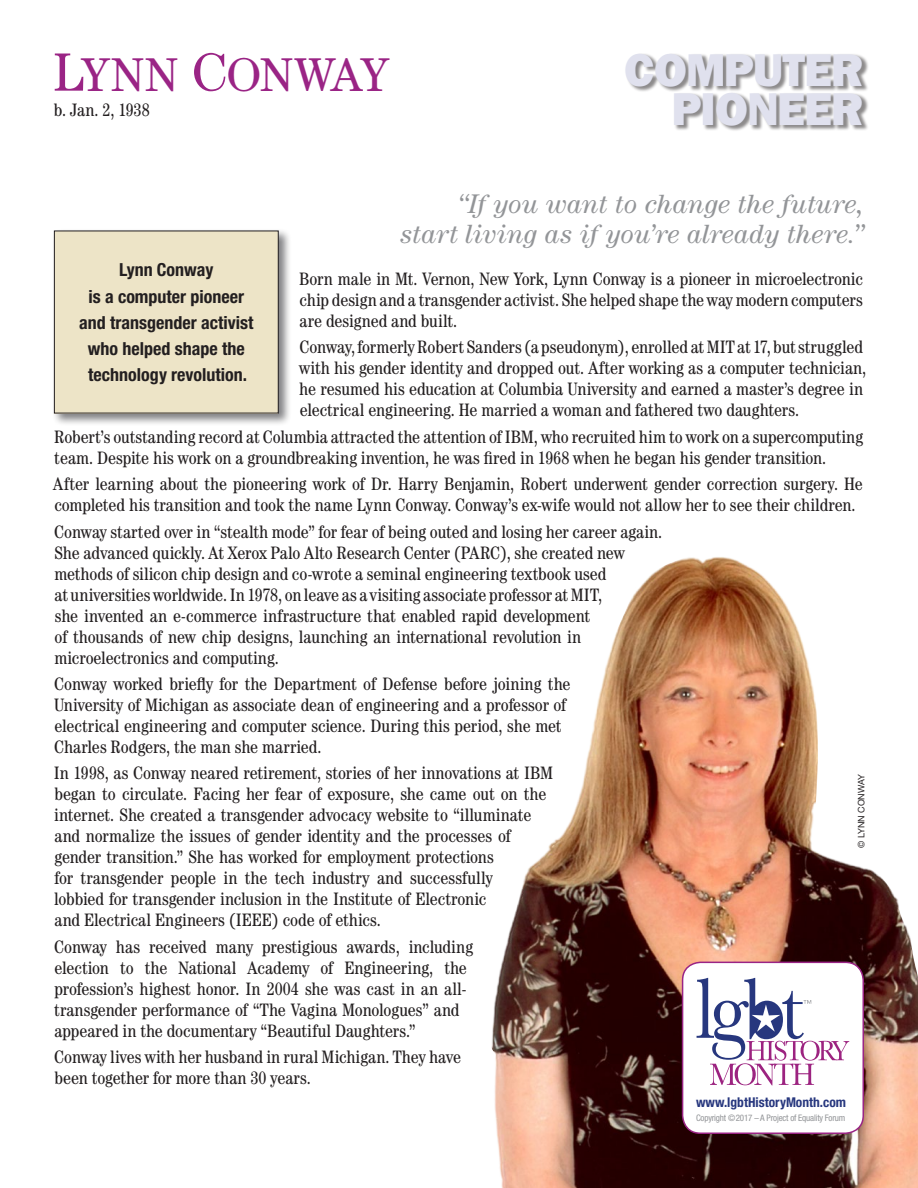
<style>
.page{position:relative;width:918px;height:1188px;background:#fff}
.page>*{position:absolute;margin:0;border:0;box-sizing:border-box;transform-origin:0 0}
.t1{font:47.55px "Century Book SC880";letter-spacing:-.025em;color:#9a2485}
.t2{font:800 39px/39px "Franklin";letter-spacing:-.02em;color:#e0e1ee;text-align:right}
.BIO_TEXT{font:italic 27px/30px "Century";color:#939598;text-align:right}
._2016_Bio_Text{font:condensed 18px/21px "Century";color:#231f20}
.BoxTEXT{font:700 condensed 18px/26.2px "Helvetica Neue";color:#231f20;text-align:center}
.b_d__dates{font:condensed 18px "Century";letter-spacing:-.005em;color:#231f20}
.t3{font:700 condensed 13.5px "Helvetica Neue";color:#27377e}
.t4{font:condensed 9px "Helvetica Neue";letter-spacing:-.02em;color:#939598}
.t5{font:9px "Helvetica Neue";color:#231f20}
.s1{font-size:54px}
</style>
<div class="page">
<img style="left:491px;top:557px;width:427px;height:631px">
<div style="left:683px;top:962px;width:180px;height:171px;background:#fff;border-radius:18px"></div>
<div style="left:682px;top:962px;width:182px;height:172px;border:2px solid #9a2485;border-radius:18px"></div>
<svg style="left:697px;top:978px;width:152px;height:107px"></svg>
<div style="left:626px;top:53px;width:243px;height:79px;background:#231f20;opacity:.52"></div>
<div style="left:52px;top:228px;width:240px;height:198px;background:#000007;opacity:.5"></div>
<div style="left:54px;top:231px;width:224px;height:182px;background:#ede4c7"></div>
<div style="left:54px;top:231px;width:225px;height:182px;border:1px solid #231f20"></div>
<p class="t1" style="left:54px;top:47px;width:337px"><span class="s1">L</span>YNN <span class="s1">C</span>ONWAY</p>
<p class="b_d__dates" style="left:54px;top:99px;width:97px">b. Jan. 2, 1938</p>
<p class="t2" style="left:624px;top:50px;width:241px">COMPUTER<br>PIONEER</p>
<p class="BIO_TEXT" style="left:401px;top:189px;width:465px">“If you want to change the future, start living as if you’re already there.”</p>
<p class="BoxTEXT" style="left:79px;top:257px;width:176px">Lynn Conway<br>is a computer pioneer and transgender activist who helped shape the technology revolution.</p>
<p class="_2016_Bio_Text" style="left:299px;top:268px;width:565px;text-align:justify">Born male in Mt. Vernon, New York, Lynn Conway is a pioneer in microelectronic chip design and a transgender activist. She helped shape the way modern computers are designed and built.</p>
<p class="_2016_Bio_Text" style="left:299px;top:337px;width:569px">Conway, formerly Robert Sanders (a pseudonym), enrolled at MIT at 17, but struggled with his gender identity and dropped out. After working as a computer technician, he resumed his education at Columbia University and earned a master’s degree in electrical engineering. He married a woman and fathered two daughters.</p>
<p class="_2016_Bio_Text" style="left:54px;top:426px;width:811px">Robert’s outstanding record at Columbia attracted the attention of IBM, who recruited him to work on a supercomputing team. Despite his work on a groundbreaking invention, he was fired in 1968 when he began his gender transition.</p>
<p class="_2016_Bio_Text" style="left:53px;top:473px;width:811px">After learning about the pioneering work of Dr. Harry Benjamin, Robert underwent gender correction surgery. He completed his transition and took the name Lynn Conway. Conway’s ex-wife would not allow her to see their children.</p>
<p class="_2016_Bio_Text" style="left:54px;top:521px;width:609px">Conway started over in “stealth mode” for fear of being outed and losing her career again.<br>She advanced quickly. At Xerox Palo Alto Research Center (PARC), she created new methods of silicon chip design and co-wrote a seminal engineering textbook used<br>at universities worldwide. In 1978, on leave as a visiting associate professor at MIT,<br>she invented an e-commerce infrastructure that enabled rapid development<br>of thousands of new chip designs, launching an international revolution in microelectronics and computing.</p>
<p class="_2016_Bio_Text" style="left:54px;top:673px;width:518px">Conway worked briefly for the Department of Defense before joining the University of Michigan as associate dean of engineering and a professor of electrical engineering and computer science. During this period, she met Charles Rodgers, the man she married.</p>
<p class="_2016_Bio_Text" style="left:54px;top:763px;width:501px">In 1998, as Conway neared retirement, stories of her innovations at IBM began to circulate. Facing her fear of exposure, she came out on the internet. She created a transgender advocacy website to “illuminate and normalize the issues of gender identity and the processes of gender transition.” She has worked for employment protections<br>for transgender people in the tech industry and successfully<br>lobbied for transgender inclusion in the Institute of Electronic<br>and Electrical Engineers (IEEE) code of ethics.</p>
<p class="_2016_Bio_Text" style="left:54px;top:936px;width:420px">Conway has received many prestigious awards, including election to the National Academy of Engineering, the profession’s highest honor. In 2004 she was cast in an all&shy;transgender performance of “The Vagina Monologues” and appeared in the documentary “Beautiful Daughters.”</p>
<p class="_2016_Bio_Text" style="left:54px;top:1046px;width:408px">Conway lives with her husband in rural Michigan. They have been together for more than 30 years.</p>
<p class="t5" style="left:856px;top:848px;width:75px;rotate:-90deg">© LYNN CONWAY</p>
<p class="t3" style="left:696px;top:1094px;width:152px">www.lgbtHistoryMonth.com</p>
<p class="t4" style="left:696px;top:1112px;width:151px">Copyright © 2017 – A Project of Equality Forum</p>
</div>
